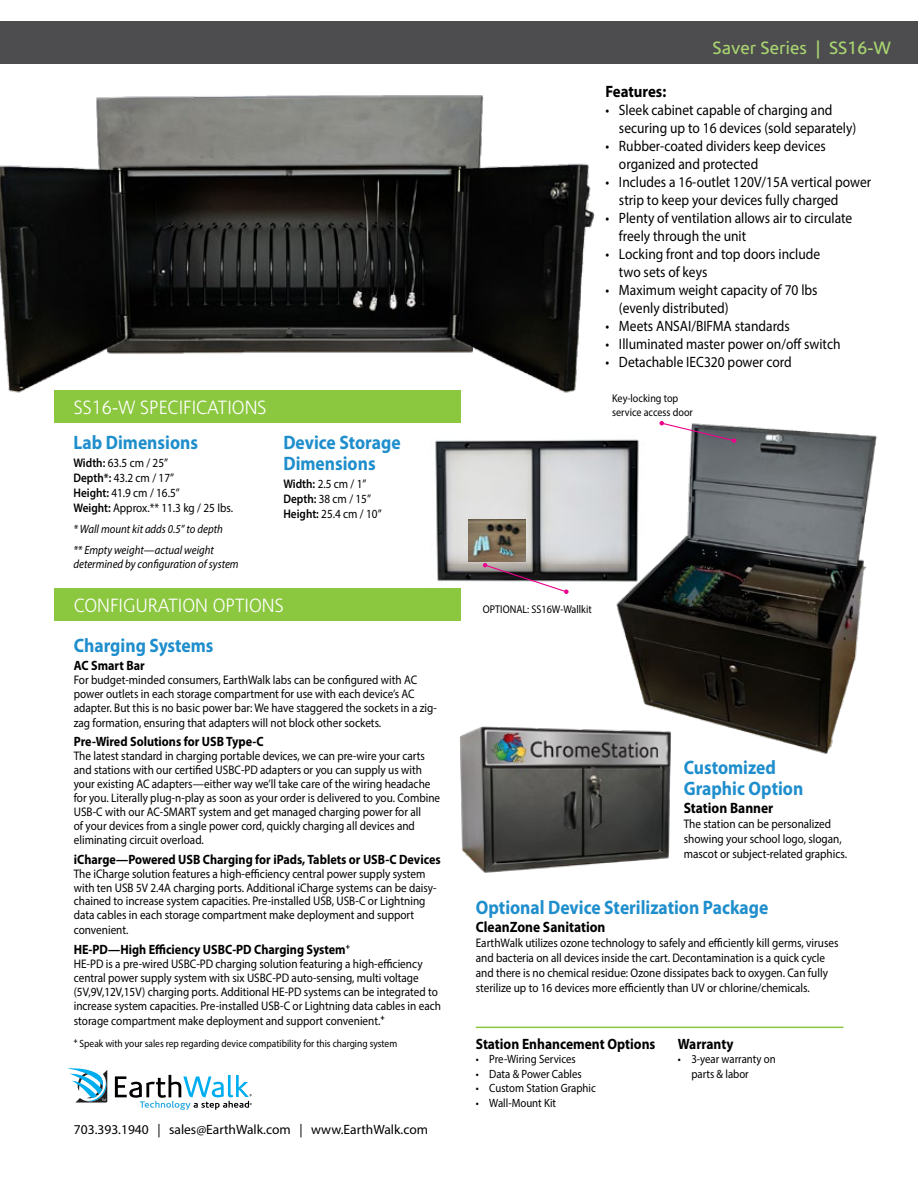
<style>
.page{position:relative;width:918px;height:1188px;background:#fff}
.page>*{position:absolute;margin:0;border:0;box-sizing:border-box;transform-origin:0 0}
.t1{font:700 19.5px/21px "Myriad Pro";color:#1f8ecc;scale:.9 1}
.t2{font:300 19.5px "Corisande";color:#fff;scale:.95 1}
.t3{font:18px "Corisande";color:#a9d570}
.t4{font:700 16.5px "Myriad Pro";color:#000;scale:.9 1}
.t5{font:15px/18px "Myriad Pro";color:#000;scale:.9 1}
.t6{font:700 15px "Myriad Pro";color:#000;scale:.9 1}
.t7{font:700 13.5px "Myriad Pro";color:#000;scale:.9 1}
.t8{font:13.5px "Myriad Pro";color:#000}
.t9{font:12.45px/15px "Myriad Pro";color:#000;scale:.9 1}
.t10{font:12px/14.4px "Myriad Pro";color:#000;scale:.9 1}
.t11{font:italic 12px/21.1px "Myriad Pro";color:#000;scale:.9 1}
.t12{font:11.25px/13.5px "Myriad Pro";color:#000;scale:.9 1}
.t13{font:10.5px "Myriad Pro";color:#000;scale:.9 1}
.s1{font-weight:600}
</style>
<div class="page">
<img style="left:435px;top:439px;width:179px;height:143px">
<img style="left:614px;top:422px;width:263px;height:332px">
<svg style="left:67px;top:1068px;width:40px;height:35px"></svg>
<svg style="left:115px;top:1075px;width:137px;height:35px"></svg>
<div style="left:0;top:21px;width:918px;height:43px;background:#4d4d4f"></div>
<div style="left:54px;top:390px;width:407px;height:33px;background:#8cc740"></div>
<div style="left:54px;top:588px;width:407px;height:33px;background:#8cc740"></div>
<hr style="left:476px;top:1027px;width:367px;height:1px;background:#8cc740">
<img style="left:0;top:95px;width:595px;height:298px">
<svg style="left:660px;top:421px;width:76px;height:22px"></svg>
<svg style="left:483px;top:563px;width:86px;height:31px"></svg>
<img style="left:468px;top:520px;width:58px;height:41px">
<img style="left:460px;top:724px;width:212px;height:149px">
<h1 class="t2" style="left:74px;top:397px;width:204px">SS16-W SPECIFICATIONS</h1>
<h1 class="t1" style="left:74px;top:432px;width:140px">Lab Dimensions</h1>
<p class="t9" style="left:74px;top:455px;width:179px"><span class="s1">Width:</span> 63.5 cm / 25”<br><span class="s1">Depth*:</span> 43.2 cm / 17”<br><span class="s1">Height:</span> 41.9 cm / 16.5”<br><span class="s1">Weight:</span> Approx.** 11.3 kg / 25 Ibs.</p>
<p class="t11" style="left:74px;top:518px;width:167px">* Wall mount kit adds 0.5” to depth ** Empty weight—actual weight</p>
<p class="t11" style="left:74px;top:554px;width:185px">determined by configuration of system</p>
<h1 class="t1" style="left:283px;top:432px;width:132px">Device Storage<br>Dimensions</h1>
<p class="t9" style="left:283px;top:476px;width:111px"><span class="s1">Width:</span> 2.5 cm / 1”<br><span class="s1">Depth:</span> 38 cm / 15”<br><span class="s1">Height:</span> 25.4 cm / 10”</p>
<h1 class="t2" style="left:74px;top:595px;width:222px">CONFIGURATION OPTIONS</h1>
<h1 class="t1" style="left:74px;top:635px;width:157px">Charging Systems</h1>
<p class="t7" style="left:74px;top:658px;width:80px">AC Smart Bar</p>
<p class="t9" style="left:74px;top:673px;width:405px;line-height:14.1px">For budget-minded consumers, EarthWalk labs can be configured with AC power outlets in each storage compartment for use with each device’s AC adapter. But this is no basic power bar: We have staggered the sockets in a zig&shy;zag formation, ensuring that adapters will not block other sockets.</p>
<p class="t7" style="left:74px;top:734px;width:213px">Pre-Wired Solutions for USB Type-C</p>
<p class="t9" style="left:74px;top:749px;width:409px;line-height:14px">The latest standard in charging portable devices, we can pre-wire your carts and stations with our certified USBC-PD adapters or you can supply us with your existing AC adapters—either way we’ll take care of the wiring headache for you. Literally plug-n-play as soon as your order is delivered to you. Combine USB-C with our AC-SMART system and get managed charging power for all<br>of your devices from a single power cord, quickly charging all devices and eliminating circuit overload.</p>
<p class="t7" style="left:74px;top:852px;width:409px">iCharge—Powered USB Charging for iPads, Tablets or USB-C Devices</p>
<p class="t9" style="left:74px;top:866px;width:405px;line-height:14.2px">The iCharge solution features a high-efficiency central power supply system with ten USB 5V 2.4A charging ports. Additional iCharge systems can be daisy&shy;chained to increase system capacities. Pre-installed USB, USB-C or Lightning data cables in each storage compartment make deployment and support convenient.</p>
<p class="t7" style="left:74px;top:942px;width:308px">HE-PD—High Efficiency USBC-PD Charging System<sup>+</sup></p>
<p class="t9" style="left:74px;top:956px;width:410px;line-height:14.2px">HE-PD is a pre-wired USBC-PD charging solution featuring a high-efficiency central power supply system with six USBC-PD auto-sensing, multi voltage (5V,9V,12V,15V) charging ports. Additional HE-PD systems can be integrated to increase system capacities. Pre-installed USB-C or Lightning data cables in each storage compartment make deployment and support convenient.<sup>+</sup></p>
<p class="t13" style="left:74px;top:1037px;width:361px"><sup>+</sup> Speak with your sales rep regarding device compatibility for this charging system</p>
<p class="t8" style="left:74px;top:1121px;width:356px">703.393.1940 | sales@EarthWalk.com | www.EarthWalk.com</p>
<h2 class="t3" style="left:712px;top:38px;width:180px">Saver Series | SS16-W</h2>
<h3 class="t4" style="left:605px;top:82px;width:69px">Features:</h3>
<p class="t5" style="left:619px;top:101px;width:265px;text-indent:-14px">• Sleek cabinet capable of charging and securing up to 16 devices (sold separately)</p>
<p class="t5" style="left:619px;top:137px;width:231px;text-indent:-14px">• Rubber-coated dividers keep devices organized and protected</p>
<p class="t5" style="left:619px;top:173px;width:282px;text-indent:-14px">• Includes a 16-outlet 120V/15A vertical power strip to keep your devices fully charged</p>
<p class="t5" style="left:619px;top:209px;width:261px;text-indent:-14px">• Plenty of ventilation allows air to circulate freely through the unit</p>
<p class="t5" style="left:619px;top:245px;width:225px;text-indent:-14px">• Locking front and top doors include two sets of keys</p>
<p class="t5" style="left:619px;top:281px;width:222px;text-indent:-14px">• Maximum weight capacity of 70 lbs (evenly distributed)</p>
<p class="t5" style="left:605px;top:317px;width:206px">• Meets ANSAI/BIFMA standards</p>
<p class="t5" style="left:605px;top:335px;width:263px">• Illuminated master power on/off switch</p>
<p class="t5" style="left:605px;top:353px;width:208px">• Detachable IEC320 power cord</p>
<p class="t12" style="left:612px;top:391px;width:91px">Key-locking top service access door</p>
<p class="t12" style="left:483px;top:602px;width:123px">OPTIONAL: SS16W-Wallkit</p>
<h1 class="t1" style="left:684px;top:757px;width:134px">Customized<br>Graphic Option</h1>
<p class="t6" style="left:684px;top:800px;width:101px">Station Banner</p>
<p class="t9" style="left:684px;top:816px;width:183px">The station can be personalized showing your school logo, slogan, mascot or subject-related graphics.</p>
<h1 class="t1" style="left:476px;top:898px;width:327px">Optional Device Sterilization Package</h1>
<p class="t6" style="left:476px;top:919px;width:145px">CleanZone Sanitation</p>
<p class="t9" style="left:476px;top:935px;width:405px">EarthWalk utilizes ozone technology to safely and efficiently kill germs, viruses and bacteria on all devices inside the cart. Decontamination is a quick cycle and there is no chemical residue: Ozone dissipates back to oxygen. Can fully sterilize up to 16 devices more efficiently than UV or chlorine/chemicals.</p>
<p class="t6" style="left:476px;top:1035px;width:201px">Station Enhancement Options</p>
<p class="t10" style="left:476px;top:1052px;width:113px">• Pre-Wiring Services</p>
<p class="t10" style="left:476px;top:1066px;width:119px">• Data &amp; Power Cables</p>
<p class="t10" style="left:476px;top:1081px;width:135px">• Custom Station Graphic</p>
<p class="t10" style="left:476px;top:1096px;width:91px">• Wall-Mount Kit</p>
<p class="t6" style="left:678px;top:1035px;width:63px">Warranty</p>
<p class="t10" style="left:691px;top:1052px;width:95px;text-indent:-14px">• 3-year warranty on parts &amp; labor</p>
</div>
